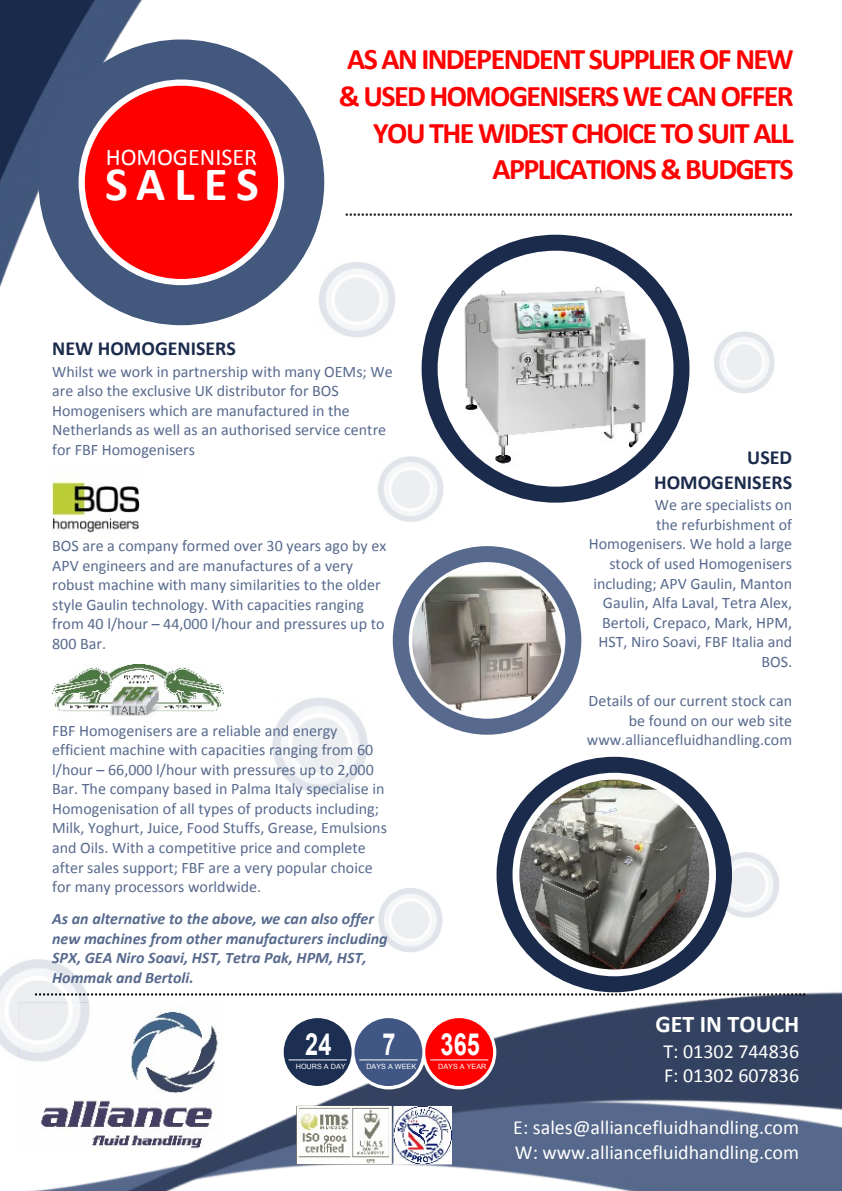
<style>
.page{position:relative;width:842px;height:1191px;background:#fff}
.page>*{position:absolute;margin:0;border:0;box-sizing:border-box;transform-origin:0 0}
.t1{font:700 48px "Calibri";letter-spacing:.185em;color:#fff}
.t2{font:700 30.4px "Arial";color:#fff;scale:.77 1}
.t3{font:700 30px/36.6px "Calibri";letter-spacing:-.055em;color:#f00;text-align:right}
.t4{font:24px "Calibri";color:#fff}
.t5{font:700 24px "Calibri";color:#fff}
.t6{font:20px/24.4px "Calibri";color:#fff}
.t7{font:700 20px/24.4px "Calibri";color:#1b2b4c;text-align:right}
.t8{font:16px/19.6px "Calibri";color:#576a8d}
.t9{font:italic 700 16px/19.6px "Calibri";color:#576a8d}
.t10{font:7.2px "Arial";color:#fff}
</style>
<div class="page">
<img style="left:273px;top:697px;width:95px;height:54px">
<img style="left:378px;top:456px;width:66px;height:66px">
<img style="left:0;top:751px;width:842px;height:440px">
<img style="left:0;top:0;width:223px;height:326px">
<svg style="left:39px;top:39px;width:285px;height:286px;fill:#42587d"></svg>
<div style="left:85px;top:86px;width:193px;height:193px;background:#f00;border-radius:50%"></div>
<svg style="left:346px;top:214px;width:446px;height:2px"></svg>
<svg style="left:35px;top:993px;width:772px;height:2px"></svg>
<svg style="left:422px;top:235px;width:267px;height:267px;fill:#1b2b4c"></svg>
<img style="left:446px;top:260px;width:219px;height:217px;border-radius:50%">
<svg style="left:496px;top:757px;width:236px;height:235px;fill:#1b2b4c"></svg>
<img style="left:519px;top:779px;width:190px;height:190px;border-radius:50%">
<svg style="left:393px;top:546px;width:188px;height:188px;fill:#576a8d"></svg>
<img style="left:412px;top:565px;width:150px;height:150px;border-radius:50%">
<img style="left:714px;top:331px;width:61px;height:63px">
<svg style="left:422px;top:1015px;width:74px;height:74px"></svg>
<svg style="left:352px;top:1015px;width:74px;height:74px"></svg>
<div style="left:425px;top:1018px;width:68px;height:68px;background:#f00;border-radius:50%"></div>
<hr style="left:430px;top:1059px;width:58px;height:1px;background:#fff">
<div style="left:284px;top:1018px;width:68px;height:68px;background:#1c2e52;border-radius:50%"></div>
<hr style="left:289px;top:1059px;width:58px;height:1px;background:#fff">
<div style="left:354px;top:1018px;width:68px;height:68px;background:#405684;border-radius:50%"></div>
<hr style="left:359px;top:1059px;width:58px;height:1px;background:#fff">
<img style="left:52px;top:481px;width:88px;height:52px">
<img style="left:319px;top:262px;width:76px;height:76px">
<img style="left:52px;top:664px;width:171px;height:52px">
<img style="left:297px;top:1105px;width:154px;height:59px">
<h3 class="t4" style="left:106px;top:147px;width:153px">HOMOGENISER</h3>
<h1 class="t1" style="left:105px;top:164px;width:155px">SALES</h1>
<p class="t7" style="left:52px;top:338px;width:185px">NEW HOMOGENISERS</p>
<h3 class="t3" style="left:339px;top:44px;width:456px">AS AN INDEPENDENT SUPPLIER OF NEW &amp; USED HOMOGENISERS WE CAN OFFER<br>YOU THE WIDEST CHOICE TO SUIT ALL<br>APPLICATIONS &amp; BUDGETS</h3>
<p class="t8" style="left:52px;top:363px;width:342px">Whilst we work in partnership with many OEMs; We are also the exclusive UK distributor for BOS Homogenisers which are manufactured in the Netherlands as well as an authorised service centre for FBF Homogenisers</p>
<p class="t8" style="left:52px;top:537px;width:336px">BOS are a company formed over 30 years ago by ex APV engineers and are manufactures of a very robust machine with many similarities to the older style Gaulin technology. With capacities ranging from 40 l/hour – 44,000 l/hour and pressures up to 800 Bar.</p>
<p class="t8" style="left:52px;top:722px;width:336px">FBF Homogenisers are a reliable and energy efficient machine with capacities ranging from 60 l/hour – 66,000 l/hour with pressures up to 2,000<br>Bar. The company based in Palma Italy specialise in Homogenisation of all types of products including; Milk, Yoghurt, Juice, Food Stuffs, Grease, Emulsions and Oils. With a competitive price and complete after sales support; FBF are a very popular choice for many processors worldwide.</p>
<p class="t9" style="left:52px;top:910px;width:337px">As an alternative to the above, we can also offer new machines from other manufacturers including SPX, GEA Niro Soavi, HST, Tetra Pak, HPM, HST, Hommak and Bertoli.</p>
<h2 class="t2" style="left:305px;top:1032px;width:36px">24</h2>
<h2 class="t2" style="left:382px;top:1032px;width:18px">7</h2>
<h2 class="t2" style="left:441px;top:1032px;width:53px">365</h2>
<p class="t10" style="left:296px;top:1063px;width:51px">HOURS A DAY</p>
<p class="t10" style="left:438px;top:1063px;width:50px">DAYS A YEAR</p>
<p class="t10" style="left:366px;top:1063px;width:51px">DAYS A WEEK</p>
<p class="t7" style="left:654px;top:447px;width:140px">USED<br>HOMOGENISERS</p>
<p class="t8" style="left:589px;top:496px;width:205px;text-align:right">We are specialists on<br>the refurbishment of<br>Homogenisers. We hold a large stock of used Homogenisers including; APV Gaulin, Manton<br>Gaulin, Alfa Laval, Tetra Alex,<br>Bertoli, Crepaco, Mark, HPM,<br>HST, Niro Soavi, FBF Italia and<br>BOS.</p>
<p class="t8" style="left:587px;top:692px;width:207px;text-align:right">Details of our current stock can be found on our web site www.alliancefluidhandling.com</p>
<h3 class="t5" style="left:655px;top:1014px;width:145px">GET IN TOUCH</h3>
<p class="t6" style="left:663px;top:1040px;width:137px">T: 01302 744836<br>F: 01302 607836</p>
<p class="t6" style="left:513px;top:1116px;width:287px;line-height:25px">E: sales@alliancefluidhandling.com<br>W: www.alliancefluidhandling.com</p>
</div>
